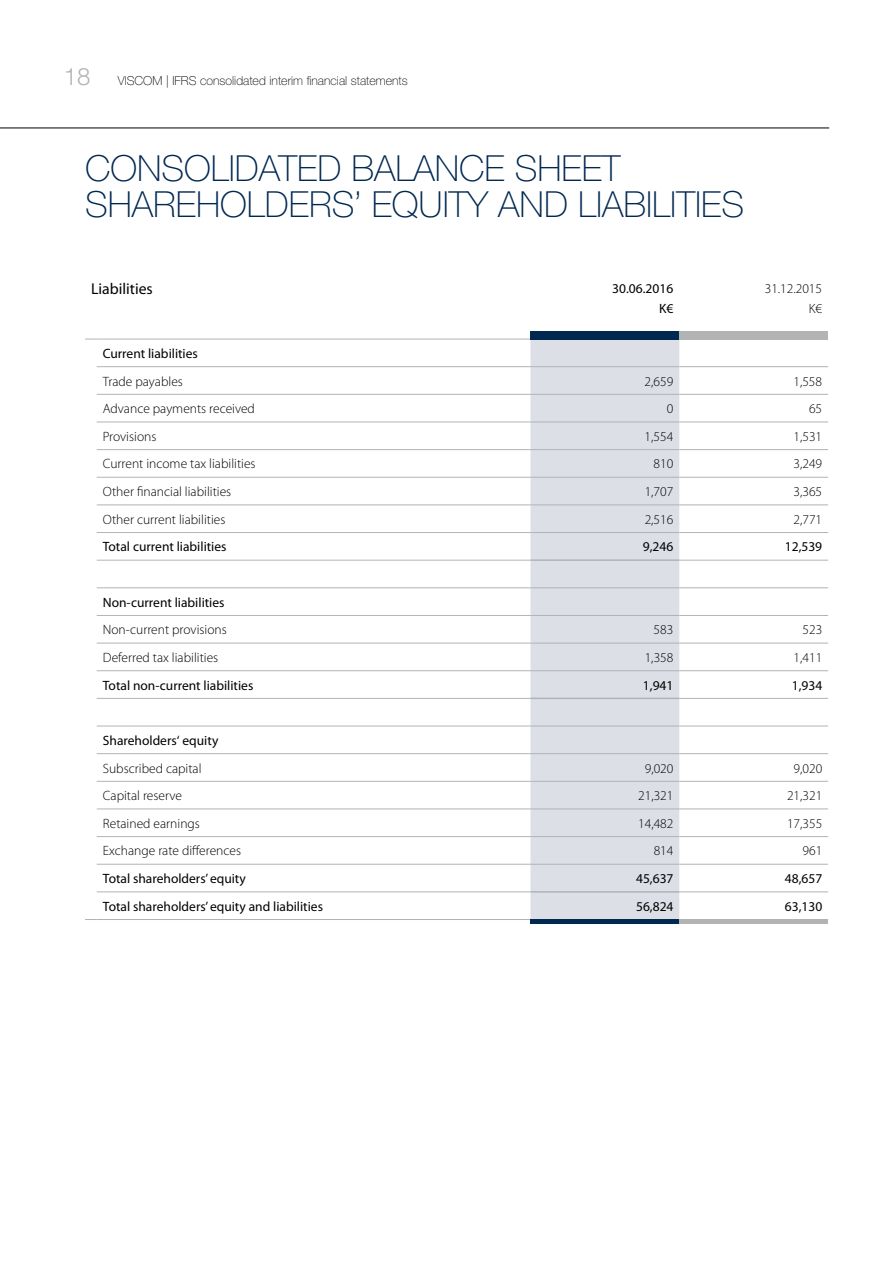
<style>
.page{position:relative;width:893px;height:1263px;background:#fff}
.page>*{position:absolute;margin:0;border:0;box-sizing:border-box;transform-origin:0 0}
.t1{font:100 36px/36px "Helvetica Neue LT Std";color:#002851}
.t2{font:15.75px "Myriad Pro";color:#000}
.t3{font:300 13.5px/20.2px "Myriad Pro";color:#000;text-align:right}
.t4{font:13.5px/20.2px "Myriad Pro";color:#000;text-align:right}
.t5{font:100 12.3px "Helvetica Neue LT Std";color:#000}
.s1{font-weight:300;font-size:24px;color:#b1b3b4}
</style>
<div class="page">
<hr style="left:0;top:128px;width:829px;height:1px;background:#000">
<div style="left:530px;top:340px;width:149px;height:579px;background:#dddfe7"></div>
<svg style="left:85px;top:339px;width:12px;height:1px"></svg>
<hr style="left:97px;top:339px;width:433px;height:1px;background:#b1b3b4">
<hr style="left:530px;top:339px;width:149px;height:1px;background:#b1b3b4">
<hr style="left:679px;top:339px;width:149px;height:1px;background:#b1b3b4">
<svg style="left:85px;top:919px;width:12px;height:1px"></svg>
<hr style="left:97px;top:919px;width:433px;height:1px;background:#b1b3b4">
<hr style="left:530px;top:919px;width:149px;height:1px;background:#b1b3b4">
<hr style="left:97px;top:366px;width:433px;height:1px;background:#b1b3b4">
<hr style="left:530px;top:366px;width:149px;height:1px;background:#b1b3b4">
<hr style="left:679px;top:366px;width:149px;height:1px;background:#b1b3b4">
<hr style="left:97px;top:394px;width:433px;height:1px;background:#b1b3b4">
<hr style="left:530px;top:394px;width:149px;height:1px;background:#b1b3b4">
<hr style="left:679px;top:394px;width:149px;height:1px;background:#b1b3b4">
<hr style="left:97px;top:422px;width:433px;height:1px;background:#b1b3b4">
<hr style="left:530px;top:422px;width:149px;height:1px;background:#b1b3b4">
<hr style="left:679px;top:422px;width:149px;height:1px;background:#b1b3b4">
<hr style="left:97px;top:449px;width:433px;height:1px;background:#b1b3b4">
<hr style="left:530px;top:449px;width:149px;height:1px;background:#b1b3b4">
<hr style="left:679px;top:449px;width:149px;height:1px;background:#b1b3b4">
<hr style="left:97px;top:477px;width:433px;height:1px;background:#b1b3b4">
<hr style="left:530px;top:477px;width:149px;height:1px;background:#b1b3b4">
<hr style="left:679px;top:477px;width:149px;height:1px;background:#b1b3b4">
<hr style="left:97px;top:505px;width:433px;height:1px;background:#b1b3b4">
<hr style="left:530px;top:505px;width:149px;height:1px;background:#b1b3b4">
<hr style="left:679px;top:505px;width:149px;height:1px;background:#b1b3b4">
<hr style="left:97px;top:532px;width:433px;height:1px;background:#b1b3b4">
<hr style="left:530px;top:532px;width:149px;height:1px;background:#b1b3b4">
<hr style="left:679px;top:532px;width:149px;height:1px;background:#b1b3b4">
<hr style="left:97px;top:560px;width:433px;height:1px;background:#b1b3b4">
<hr style="left:679px;top:560px;width:149px;height:1px;background:#b1b3b4">
<hr style="left:97px;top:587px;width:433px;height:1px;background:#b1b3b4">
<hr style="left:530px;top:587px;width:149px;height:1px;background:#b1b3b4">
<hr style="left:679px;top:587px;width:149px;height:1px;background:#b1b3b4">
<hr style="left:97px;top:615px;width:433px;height:1px;background:#b1b3b4">
<hr style="left:530px;top:615px;width:149px;height:1px;background:#b1b3b4">
<hr style="left:679px;top:615px;width:149px;height:1px;background:#b1b3b4">
<hr style="left:97px;top:643px;width:433px;height:1px;background:#b1b3b4">
<hr style="left:530px;top:643px;width:149px;height:1px;background:#b1b3b4">
<hr style="left:679px;top:643px;width:149px;height:1px;background:#b1b3b4">
<hr style="left:97px;top:670px;width:433px;height:1px;background:#b1b3b4">
<hr style="left:530px;top:670px;width:149px;height:1px;background:#b1b3b4">
<hr style="left:679px;top:670px;width:149px;height:1px;background:#b1b3b4">
<hr style="left:97px;top:698px;width:433px;height:1px;background:#b1b3b4">
<hr style="left:679px;top:698px;width:149px;height:1px;background:#b1b3b4">
<hr style="left:97px;top:726px;width:433px;height:1px;background:#b1b3b4">
<hr style="left:530px;top:726px;width:149px;height:1px;background:#b1b3b4">
<hr style="left:679px;top:726px;width:149px;height:1px;background:#b1b3b4">
<hr style="left:97px;top:753px;width:433px;height:1px;background:#b1b3b4">
<hr style="left:530px;top:753px;width:149px;height:1px;background:#b1b3b4">
<hr style="left:679px;top:753px;width:149px;height:1px;background:#b1b3b4">
<hr style="left:97px;top:781px;width:433px;height:1px;background:#b1b3b4">
<hr style="left:530px;top:781px;width:149px;height:1px;background:#b1b3b4">
<hr style="left:679px;top:781px;width:149px;height:1px;background:#b1b3b4">
<hr style="left:97px;top:809px;width:433px;height:1px;background:#b1b3b4">
<hr style="left:530px;top:809px;width:149px;height:1px;background:#b1b3b4">
<hr style="left:679px;top:809px;width:149px;height:1px;background:#b1b3b4">
<hr style="left:97px;top:836px;width:433px;height:1px;background:#b1b3b4">
<hr style="left:530px;top:836px;width:149px;height:1px;background:#b1b3b4">
<hr style="left:679px;top:836px;width:149px;height:1px;background:#b1b3b4">
<hr style="left:97px;top:864px;width:433px;height:1px;background:#b1b3b4">
<hr style="left:530px;top:864px;width:149px;height:1px;background:#b1b3b4">
<hr style="left:679px;top:864px;width:149px;height:1px;background:#b1b3b4">
<hr style="left:97px;top:892px;width:433px;height:1px;background:#b1b3b4">
<hr style="left:679px;top:892px;width:149px;height:1px;background:#b1b3b4">
<hr style="left:530px;top:559px;width:149px;height:2px;background:#b1b3b4">
<hr style="left:530px;top:698px;width:149px;height:1px;background:#b1b3b4">
<hr style="left:530px;top:891px;width:149px;height:2px;background:#b1b3b4">
<div style="left:531px;top:331px;width:148px;height:8px;background:#002851"></div>
<div style="left:679px;top:331px;width:149px;height:8px;background:#b1b3b4"></div>
<hr style="left:531px;top:919px;width:148px;height:4px;background:#002851">
<hr style="left:679px;top:919px;width:149px;height:4px;background:#b1b3b4">
<p class="t5" style="left:64px;top:74px;width:345px"><span class="s1">18</span> VISCOM | IFRS CONSOLIDATED INTERIM FINANCIAL STATEMENTS</p>
<h1 class="t1" style="left:85px;top:150px;width:627px">CO NSO LIDATED BALANCE SHEET<br>SHAREHO LDERS’ EQUITY AND LIABI LITIES</h1>
<p class="t2" style="left:91px;top:279px;width:63px">Liabilities</p>
<p class="t4" style="left:612px;top:278px;width:62px">30.06.2016<br>K€</p>
<p class="t3" style="left:765px;top:278px;width:59px">31.12.2015<br>K€</p>
<p class="t4" style="left:103px;top:343px;width:97px">Current liabilities</p>
<p class="t3" style="left:103px;top:371px;width:82px">Trade payables</p>
<p class="t3" style="left:645px;top:371px;width:30px">2,659</p>
<p class="t3" style="left:793px;top:371px;width:30px">1,558</p>
<p class="t3" style="left:103px;top:398px;width:154px">Advance payments received</p>
<p class="t3" style="left:667px;top:398px;width:8px">0</p>
<p class="t3" style="left:809px;top:398px;width:15px">65</p>
<p class="t3" style="left:103px;top:426px;width:55px">Provisions</p>
<p class="t3" style="left:645px;top:426px;width:30px">1,554</p>
<p class="t3" style="left:793px;top:426px;width:30px">1,531</p>
<p class="t3" style="left:103px;top:454px;width:154px">Current income tax liabilities</p>
<p class="t3" style="left:654px;top:454px;width:21px">810</p>
<p class="t3" style="left:793px;top:454px;width:30px">3,249</p>
<p class="t3" style="left:103px;top:481px;width:130px">Other financial liabilities</p>
<p class="t3" style="left:645px;top:481px;width:30px">1,707</p>
<p class="t3" style="left:793px;top:481px;width:30px">3,365</p>
<p class="t3" style="left:103px;top:509px;width:124px">Other current liabilities</p>
<p class="t3" style="left:645px;top:509px;width:30px">2,516</p>
<p class="t3" style="left:793px;top:509px;width:30px">2,771</p>
<p class="t4" style="left:103px;top:536px;width:125px">Total current liabilities</p>
<p class="t4" style="left:643px;top:536px;width:32px">9,246</p>
<p class="t4" style="left:785px;top:536px;width:39px">12,539</p>
<p class="t4" style="left:103px;top:592px;width:123px">Non-current liabilities</p>
<p class="t3" style="left:103px;top:619px;width:125px">Non-current provisions</p>
<p class="t3" style="left:654px;top:619px;width:21px">583</p>
<p class="t3" style="left:802px;top:619px;width:21px">523</p>
<p class="t3" style="left:103px;top:647px;width:117px">Deferred tax liabilities</p>
<p class="t3" style="left:645px;top:647px;width:30px">1,358</p>
<p class="t3" style="left:793px;top:647px;width:30px">1,411</p>
<p class="t4" style="left:103px;top:675px;width:152px">Total non-current liabilities</p>
<p class="t4" style="left:643px;top:675px;width:32px">1,941</p>
<p class="t4" style="left:792px;top:675px;width:32px">1,934</p>
<p class="t4" style="left:103px;top:730px;width:117px">Shareholders‘ equity</p>
<p class="t3" style="left:103px;top:758px;width:100px">Subscribed capital</p>
<p class="t3" style="left:645px;top:758px;width:30px">9,020</p>
<p class="t3" style="left:794px;top:758px;width:30px">9,020</p>
<p class="t3" style="left:103px;top:785px;width:81px">Capital reserve</p>
<p class="t3" style="left:638px;top:785px;width:37px">21,321</p>
<p class="t3" style="left:787px;top:785px;width:37px">21,321</p>
<p class="t3" style="left:103px;top:813px;width:99px">Retained earnings</p>
<p class="t3" style="left:638px;top:813px;width:37px">14,482</p>
<p class="t3" style="left:787px;top:813px;width:37px">17,355</p>
<p class="t3" style="left:103px;top:841px;width:140px">Exchange rate differences</p>
<p class="t3" style="left:654px;top:841px;width:21px">814</p>
<p class="t3" style="left:803px;top:841px;width:21px">961</p>
<p class="t4" style="left:103px;top:868px;width:144px">Total shareholders’ equity</p>
<p class="t4" style="left:636px;top:868px;width:39px">45,637</p>
<p class="t4" style="left:785px;top:868px;width:39px">48,657</p>
<p class="t4" style="left:103px;top:896px;width:222px">Total shareholders’ equity and liabilities</p>
<p class="t4" style="left:636px;top:896px;width:39px">56,824</p>
<p class="t4" style="left:785px;top:896px;width:39px">63,130</p>
</div>
